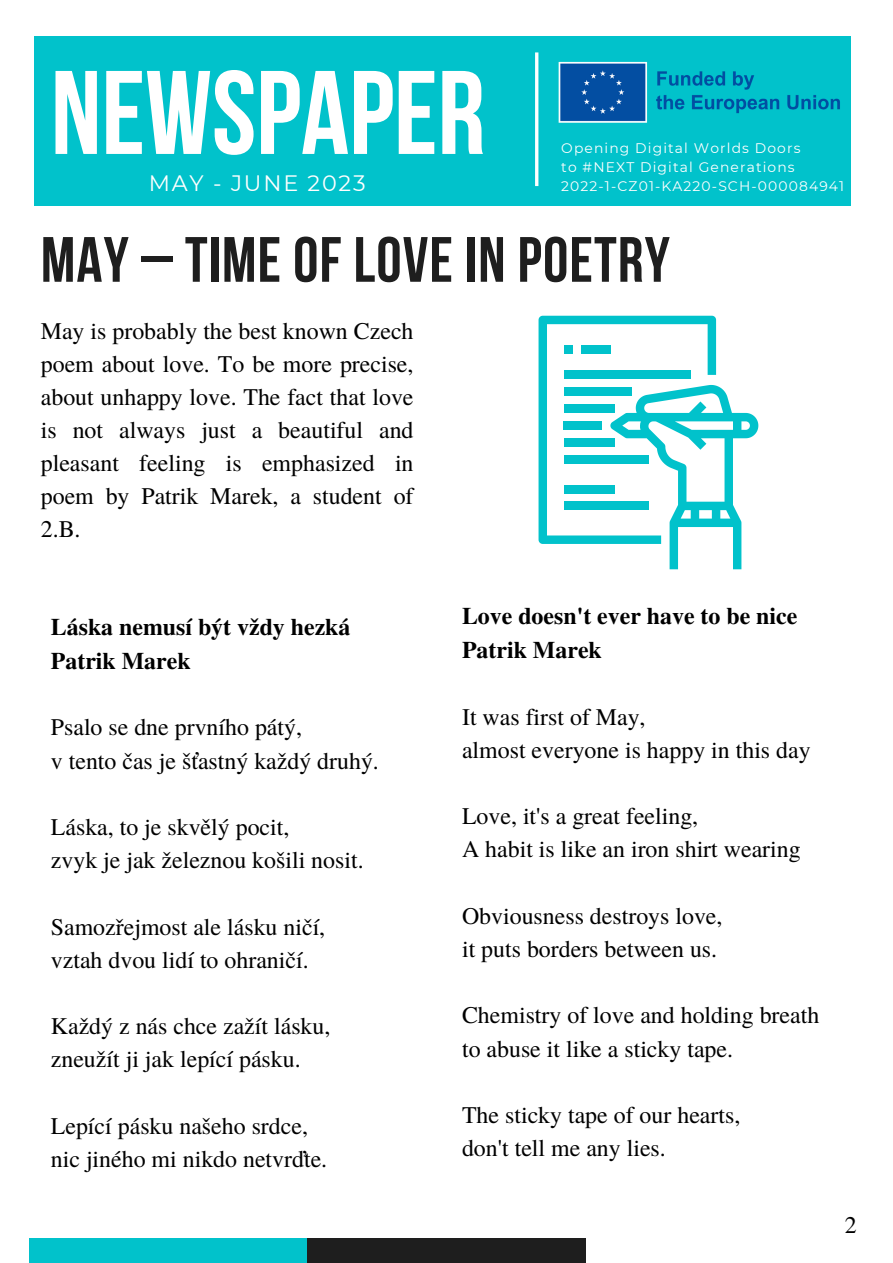
<style>
.page{position:relative;width:893px;height:1263px;background:#fff}
.page>*{position:absolute;margin:0;border:0;box-sizing:border-box;transform-origin:0 0}
.t1{font:118.57px "Bebas Neue Cyrillic";color:#fff}
.t2{font:700 63.82px "Bebas Neue";letter-spacing:.015em;color:#1e1e1e}
.t3{font:23.85px/33.1px "Te X Gyre Termes";color:#000;text-align:justify}
.t4{font:700 23.85px "Te X Gyre Termes";color:#000}
.t5{font:22.27px "Montserrat";letter-spacing:.08em;color:#fff}
.t6{font:13.88px "Montserrat";letter-spacing:.08em;color:#fff}
</style>
<div class="page">
<div style="left:29px;top:1238px;width:278px;height:25px;background:#01c2cb"></div>
<div style="left:307px;top:1238px;width:279px;height:25px;background:#1e1e1e"></div>
<div style="left:35px;top:37px;width:816px;height:169px;background:#01c2cb"></div>
<hr style="left:535px;top:52px;width:3px;height:134px;background:#fff">
<img style="left:558px;top:61px;width:282px;height:62px">
<svg style="left:538px;top:316px;width:220px;height:253px"></svg>
<div style="left:564px;top:345px;width:8px;height:9px;background:#01c2cb"></div>
<div style="left:581px;top:345px;width:29px;height:9px;background:#01c2cb"></div>
<div style="left:564px;top:371px;width:126px;height:8px;background:#01c2cb"></div>
<div style="left:564px;top:388px;width:67px;height:8px;background:#01c2cb"></div>
<div style="left:564px;top:404px;width:50px;height:9px;background:#01c2cb"></div>
<div style="left:564px;top:421px;width:38px;height:9px;background:#01c2cb"></div>
<div style="left:564px;top:438px;width:50px;height:9px;background:#01c2cb"></div>
<div style="left:564px;top:455px;width:84px;height:9px;background:#01c2cb"></div>
<div style="left:564px;top:485px;width:50px;height:8px;background:#01c2cb"></div>
<div style="left:564px;top:502px;width:84px;height:8px;background:#01c2cb"></div>
<p class="t1" style="left:51px;top:65px;width:436px">NEWSPAPER</p>
<p class="t5" style="left:149px;top:169px;width:218px">MAY - JUNE 2023</p>
<p class="t6" style="left:561px;top:139px;width:241px">Opening Digital Worlds Doors</p>
<p class="t6" style="left:561px;top:158px;width:235px">to #NEXT Digital Generations</p>
<p class="t6" style="left:561px;top:178px;width:284px">2022-1-CZ01-KA220-SCH-000084941</p>
<p class="t2" style="left:41px;top:234px;width:630px">MAY – TIME OF LOVE IN POETRY</p>
<p class="t3" style="left:41px;top:313px;width:374px">May is probably the best known Czech poem about love. To be more precise, about unhappy love. The fact that love is not always just a beautiful and pleasant feeling is emphasized in poem by Patrik Marek, a student of 2.B.</p>
<p class="t4" style="left:51px;top:608px;width:301px">Láska nemusí být vždy hezká</p>
<p class="t4" style="left:51px;top:642px;width:141px">Patrik Marek</p>
<p class="t3" style="left:51px;top:710px;width:253px">Psalo se dne prvního pátý,</p>
<p class="t3" style="left:51px;top:743px;width:329px">v tento čas je šťastný každý druhý.</p>
<p class="t3" style="left:51px;top:809px;width:240px">Láska, to je skvělý pocit,</p>
<p class="t3" style="left:51px;top:842px;width:314px">zvyk je jak železnou košili nosit.</p>
<p class="t3" style="left:51px;top:909px;width:276px">Samozřejmost ale lásku ničí,</p>
<p class="t3" style="left:51px;top:942px;width:259px">vztah dvou lidí to ohraničí.</p>
<p class="t3" style="left:51px;top:1008px;width:281px">Každý z nás chce zažít lásku,</p>
<p class="t3" style="left:51px;top:1041px;width:251px">zneužít ji jak lepící pásku.</p>
<p class="t3" style="left:51px;top:1108px;width:259px">Lepící pásku našeho srdce,</p>
<p class="t3" style="left:51px;top:1141px;width:278px">nic jiného mi nikdo netvrďte.</p>
<p class="t4" style="left:462px;top:597px;width:337px">Love doesn't ever have to be nice</p>
<p class="t4" style="left:462px;top:631px;width:141px">Patrik Marek</p>
<p class="t3" style="left:462px;top:699px;width:185px">It was first of May,</p>
<p class="t3" style="left:462px;top:732px;width:350px">almost everyone is happy in this day</p>
<p class="t3" style="left:462px;top:798px;width:238px">Love, it's a great feeling,</p>
<p class="t3" style="left:462px;top:831px;width:340px">A habit is like an iron shirt wearing</p>
<p class="t3" style="left:462px;top:898px;width:262px">Obviousness destroys love,</p>
<p class="t3" style="left:462px;top:931px;width:257px">it puts borders between us.</p>
<p class="t3" style="left:462px;top:997px;width:359px">Chemistry of love and holding breath</p>
<p class="t3" style="left:462px;top:1031px;width:272px">to abuse it like a sticky tape.</p>
<p class="t3" style="left:462px;top:1097px;width:280px">The sticky tape of our hearts,</p>
<p class="t3" style="left:462px;top:1130px;width:205px">don't tell me any lies.</p>
<p class="t3" style="left:845px;top:1207px;width:13px">2</p>
</div>
